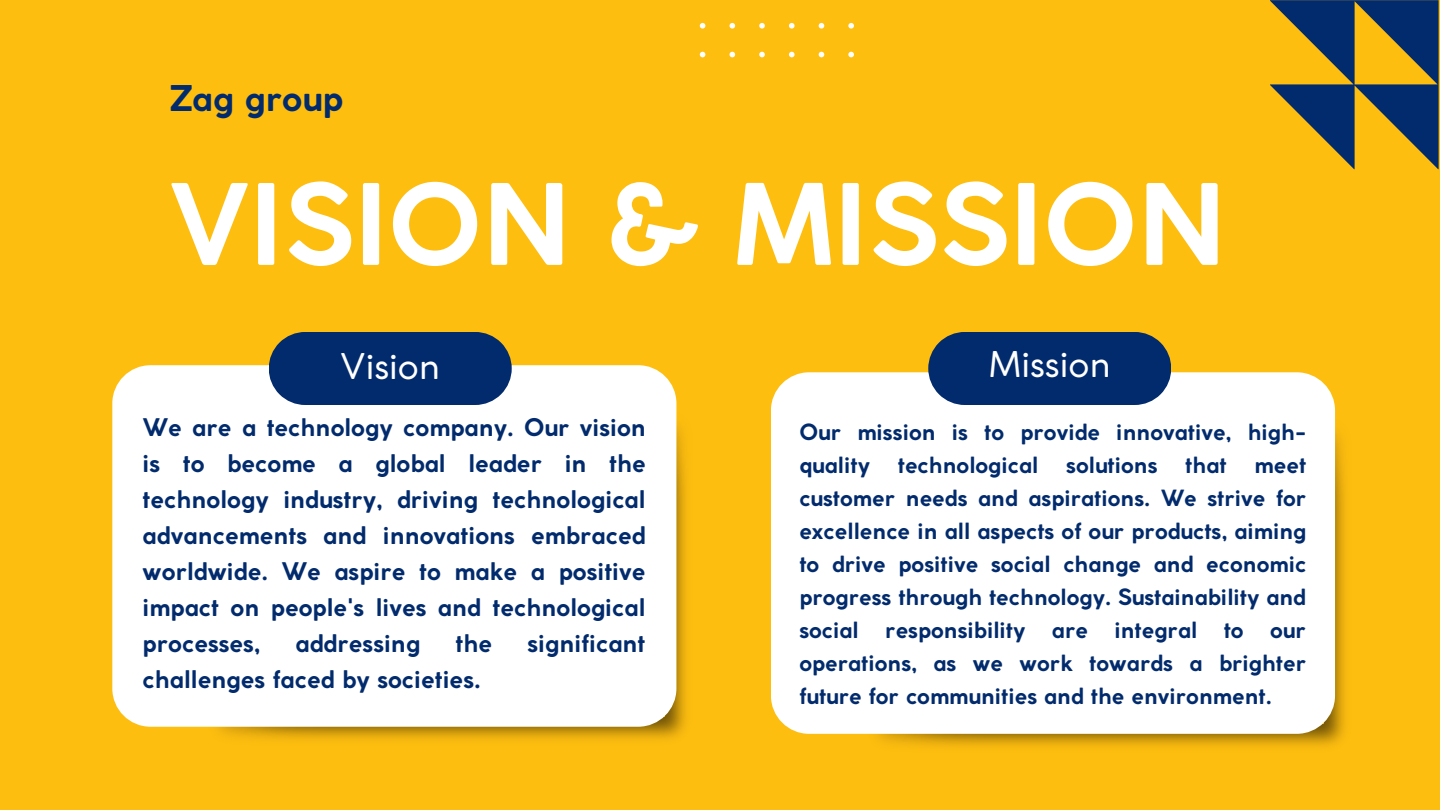
<style>
.page{position:relative;width:1440px;height:810px;background:#febe10}
.page>*{position:absolute;margin:0;border:0;box-sizing:border-box;transform-origin:0 0}
.t1{font:700 110.4px "Coco Gothic";color:#fff}
.t2{font:35px "Coco Gothic";color:#fff}
.t3{font:700 35px "Coco Gothic";color:#022b6d}
.t4{font:700 24px/36px "Coco Gothic";color:#022b6d;text-align:justify}
.t5{font:700 22.1px/33px "Coco Gothic";color:#022b6d}
</style>
<div class="page">
<svg style="left:1270px;top:0;width:169px;height:169px"></svg>
<svg style="left:700px;top:23px;width:154px;height:34px"></svg>
<img style="left:218px;top:407px;width:468px;height:332px">
<div style="left:112px;top:365px;width:564px;height:362px;background:#fff;border-radius:38px"></div>
<img style="left:877px;top:414px;width:468px;height:332px">
<div style="left:771px;top:372px;width:564px;height:362px;background:#fff;border-radius:38px"></div>
<svg style="left:269px;top:332px;width:243px;height:73px"></svg>
<svg style="left:928px;top:332px;width:243px;height:73px"></svg>
<p class="t3" style="left:170px;top:85px;width:175px">Zag group</p>
<p class="t1" style="left:170px;top:183px;width:1057px">VISION &amp; MISSION</p>
<p class="t2" style="left:341px;top:353px;width:101px">Vision</p>
<p class="t2" style="left:989px;top:351px;width:123px">Mission</p>
<p class="t4" style="left:143px;top:412px;width:505px">We are a technology company. Our vision is to become a global leader in the technology industry, driving technological advancements and innovations embraced worldwide. We aspire to make a positive impact on people's lives and technological processes,</p>
<p class="t4" style="left:296px;top:628px;width:126px">addressing</p>
<p class="t4" style="left:456px;top:628px;width:38px">the</p>
<p class="t4" style="left:528px;top:628px;width:120px">significant</p>
<p class="t4" style="left:143px;top:664px;width:339px">challenges faced by societies.</p>
<p class="t5" style="left:799px;top:418px;width:508px">Our mission is to provide innovative, high&shy;quality</p>
<p class="t5" style="left:898px;top:451px;width:142px">technological</p>
<p class="t5" style="left:1066px;top:451px;width:93px">solutions</p>
<p class="t5" style="left:1185px;top:451px;width:43px">that</p>
<p class="t5" style="left:799px;top:451px;width:509px;text-align:justify;text-indent:455px">meet customer needs and aspirations. We strive for excellence in all aspects of our products, aiming to drive positive social change and economic progress through technology. Sustainability and social responsibility are integral to our operations, as we work towards a brighter future for communities and the environment.</p>
</div>
